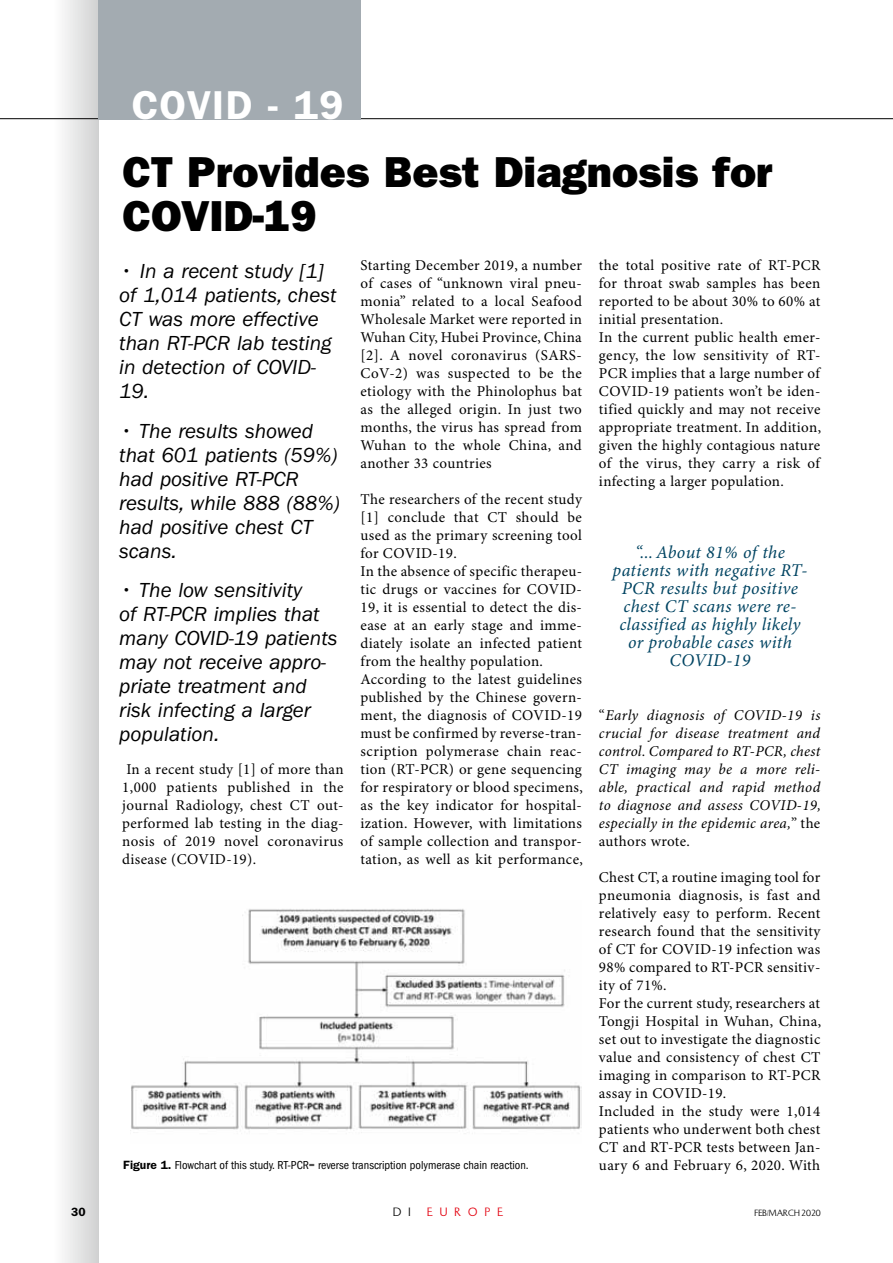
<style>
.page{position:relative;width:893px;height:1263px;background:#fff}
.page>*{position:absolute;margin:0;border:0;box-sizing:border-box;transform-origin:0 0}
.t1{font:43.5px/43.5px "ITC Franklin Gothic Std Hvy";color:#000}
.t2{font:600 40.5px "ITC Franklin Gothic Std";color:#fff}
.t3{font:italic 21px/24px "ITC Franklin Gothic Std";color:#000}
.t4{font:italic 18px/18px "Minion Pro";letter-spacing:.015em;color:#004462;text-align:center}
.t5{font:15px/18px "Minion Pro";letter-spacing:.025em;color:#000}
.t6{font:italic 15px/18px "Minion Pro";letter-spacing:.02em;color:#000;text-align:justify}
.t7{font:condensed 12px "ITC Franklin Gothic Std";color:#000}
.t8{font:12px "OPTI Susan";letter-spacing:.6em;color:#e3000f}
.t9{font:600 12px "ITC Franklin Gothic Std";color:#000}
.t10{font:12px "OPTI Susan";color:#000}
.t11{font:9px "OPTI Susan";color:#000}
.s1{font-style:normal}
.s2{font-weight:600;font-stretch:normal}
</style>
<div class="page">
<div style="left:53px;top:0;width:45px;height:1263px;background:linear-gradient(to right,#fff,#d1d2d2)"></div>
<hr style="left:0;top:118px;width:893px;height:1px;background:#000">
<div style="left:98px;top:0;width:263px;height:119px;background:#a3abb1"></div>
<img style="left:130px;top:909px;width:452px;height:224px">
<h2 class="t2" style="left:132px;top:81px;width:213px">COVID - 19</h2>
<h1 class="t1" style="left:122px;top:151px;width:652px">CT Provides Best Diagnosis for<br>COVID-19</h1>
<h3 class="t3" style="left:119px;top:259px;width:219px">• In a recent study [1] of 1,014 patients, chest<br>CT was more effective than RT-PCR lab testing in detection of COVID-<br>19.</h3>
<h3 class="t3" style="left:119px;top:419px;width:222px">• The results showed that 601 patients (59%) had positive RT-PCR results, while 888 (88%) had positive chest CT scans.</h3>
<h3 class="t3" style="left:119px;top:578px;width:220px">• The low sensitivity<br>of RT-PCR implies that many COVID-19 patients may not receive appro&shy;priate treatment and risk infecting a larger population.</h3>
<p class="t5" style="left:361px;top:257px;width:223px;text-align:justify">Starting December 2019, a number of cases of “unknown viral pneu&shy;monia” related to a local Seafood Wholesale Market were reported in Wuhan City, Hubei Province, China [2]. A novel coronavirus (SARS-CoV-2) was suspected to be the etiology with the Phinolophus bat as the alleged origin. In just two months, the virus has spread from Wuhan to the whole China, and another 33 countries</p>
<p class="t5" style="left:361px;top:491px;width:224px">The researchers of the recent study [1] conclude that CT should be used as the primary screening tool for COVID-19.<br>In the absence of specific therapeu&shy;tic drugs or vaccines for COVID-19, it is essential to detect the dis&shy;ease at an early stage and imme&shy;diately isolate an infected patient from the healthy population.<br>According to the latest guidelines published by the Chinese govern&shy;ment, the diagnosis of COVID-19 must be confirmed by reverse-tran&shy;scription polymerase chain reac&shy;tion (RT-PCR) or gene sequencing for respiratory or blood specimens, as the key indicator for hospital&shy;ization. However, with limitations of sample collection and transpor&shy;tation, as well as kit performance,</p>
<p class="t5" style="left:599px;top:257px;width:224px">the total positive rate of RT-PCR for throat swab samples has been reported to be about 30% to 60% at initial presentation.<br>In the current public health emer&shy;gency, the low sensitivity of RT-<br>PCR implies that a large number of<br>COVID-19 patients won’t be iden&shy;tified quickly and may not receive appropriate treatment. In addition, given the highly contagious nature of the virus, they carry a risk of infecting a larger population.</p>
<p class="t4" style="left:613px;top:544px;width:196px">“... About 81% of the patients with negative RT-<br>PCR results but positive chest CT scans were re&shy;classified as highly likely or probable cases with<br>COVID-19</p>
<p class="t6" style="left:599px;top:707px;width:223px"><span class="s1">“</span>Early diagnosis of COVID-19 is crucial for disease treatment and control. Compared to RT-PCR, chest CT imaging may be a more reli&shy;able, practical and rapid method to diagnose and assess COVID-19, especially in the epidemic area,<span class="s1">” the authors wrote.</span></p>
<p class="t5" style="left:599px;top:869px;width:224px">Chest CT, a routine imaging tool for pneumonia diagnosis, is fast and relatively easy to perform. Recent research found that the sensitivity of CT for COVID-19 infection was<br>98% compared to RT-PCR sensitiv&shy;ity of 71%.<br>For the current study, researchers at<br>Tongji Hospital in Wuhan, China, set out to investigate the diagnostic value and consistency of chest CT imaging in comparison to RT-PCR assay in COVID-19.<br>Included in the study were 1,014 patients who underwent both chest<br>CT and RT-PCR tests between Jan&shy;uary 6 and February 6, 2020. With</p>
<p class="t5" style="left:122px;top:761px;width:223px;text-align:justify">In a recent study [1] of more than 1,000 patients published in the journal Radiology, chest CT out&shy;performed lab testing in the diag&shy;nosis of 2019 novel coronavirus disease (COVID-19).</p>
<p class="t7" style="left:123px;top:1158px;width:407px"><span class="s2">Figure 1.</span> Flowchart of this study. RT-PCR= reverse transcription polymerase chain reaction.</p>
<p class="t9" style="left:71px;top:1205px;width:16px">30</p>
<p class="t10" style="left:393px;top:1205px;width:19px">D I</p>
<p class="t8" style="left:427px;top:1205px;width:77px">EUROPE</p>
<p class="t11" style="left:755px;top:1208px;width:68px">FEB/MARCH 2020</p>
</div>
